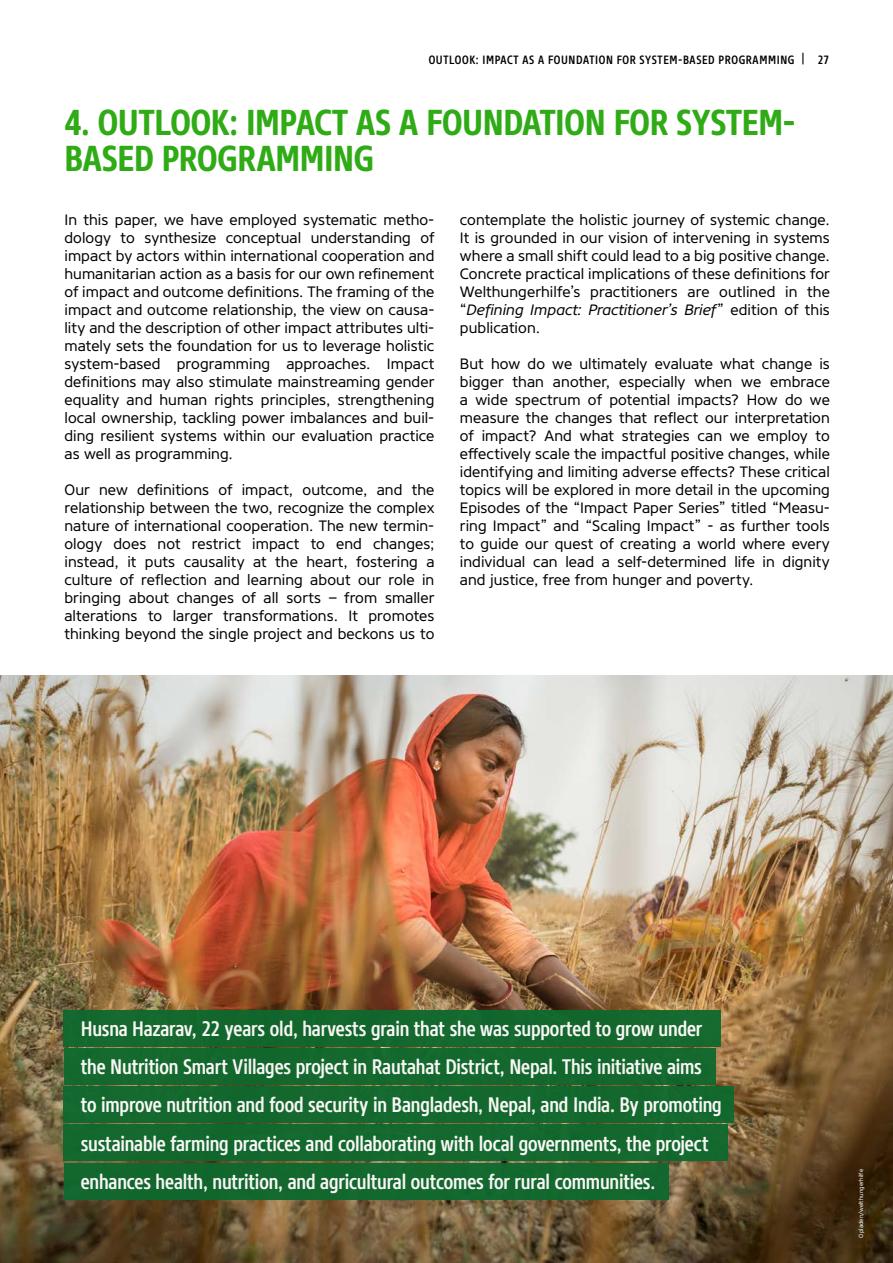
<style>
.page{position:relative;width:893px;height:1263px;background:#fff}
.page>*{position:absolute;margin:0;border:0;box-sizing:border-box;transform-origin:0 0}
.t1{font:36px/36px "CORESANSWHHHEADNR Cn Bd";letter-spacing:-.01em;color:#2fab16}
.t2{font:500 21px/38.2px "Core Sans NR57 Cn";letter-spacing:-.005em;color:#fff}
.t3{font:15px/18px "CORESANSWHHCOPYN Reg";letter-spacing:.005em;color:#000;text-align:justify}
.t4{font:12px "CORESANSWHHSUBNR Cn Md";letter-spacing:.05em;color:#000}
.t5{font:6px "CORESANSWHHCOPYN Reg";color:#fff}
.s1{font-style:italic}
</style>
<div class="page">
<img style="left:0;top:675px;width:893px;height:588px">
<div style="left:64px;top:1010px;width:657px;height:36px;background:#0e692e"></div>
<div style="left:64px;top:1048px;width:651px;height:36px;background:#0e692e"></div>
<div style="left:64px;top:1087px;width:670px;height:36px;background:#0e692e"></div>
<div style="left:64px;top:1125px;width:664px;height:36px;background:#0e692e"></div>
<div style="left:64px;top:1163px;width:604px;height:36px;background:#0e692e"></div>
<p class="t4" style="left:429px;top:52px;width:402px">OUTLOOK: IMPACT AS A FOUNDATION FOR SYSTEM-BASED PROGRAMMING | 27</p>
<h1 class="t1" style="left:64px;top:105px;width:733px">4. OUTLOOK: IMPACT AS A FOUNDATION FOR SYSTEM-<br>BASED PROGRAMMING</h1>
<p class="t3" style="left:64px;top:211px;width:371px">In this paper, we have employed systematic metho&shy;dology to synthesize conceptual understanding of impact by actors within international cooperation and humanitarian action as a basis for our own refinement of impact and outcome definitions. The framing of the impact and outcome relationship, the view on causa&shy;lity and the description of other impact attributes ulti&shy;mately sets the foundation for us to leverage holistic system-based programming approaches. Impact definitions may also stimulate mainstreaming gender equality and human rights principles, strengthening local ownership, tackling power imbalances and buil&shy;ding resilient systems within our evaluation practice as well as programming.</p>
<p class="t3" style="left:64px;top:481px;width:371px">Our new definitions of impact, outcome, and the relationship between the two, recognize the complex nature of international cooperation. The new termin&shy;ology does not restrict impact to end changes; instead, it puts causality at the heart, fostering a culture of reflection and learning about our role in bringing about changes of all sorts – from smaller alterations to larger transformations. It promotes thinking beyond the single project and beckons us to</p>
<p class="t3" style="left:460px;top:211px;width:371px">contemplate the holistic journey of systemic change.<br>It is grounded in our vision of intervening in systems where a small shift could lead to a big positive change.<br>Concrete practical implications of these definitions for Welthungerhilfe’s practitioners are outlined in the “<span class="s1">Defining Impact: Practitioner’s Brief</span>” edition of this publication.</p>
<p class="t3" style="left:460px;top:355px;width:371px">But how do we ultimately evaluate what change is bigger than another, especially when we embrace a wide spectrum of potential impacts? How do we measure the changes that reflect our interpretation of impact? And what strategies can we employ to effectively scale the impactful positive changes, while identifying and limiting adverse effects? These critical topics will be explored in more detail in the upcoming Episodes of the “Impact Paper Series” titled “Measu&shy;ring Impact” and “Scaling Impact” - as further tools to guide our quest of creating a world where every individual can lead a self-determined life in dignity and justice, free from hunger and poverty.</p>
<p class="t2" style="left:81px;top:1009px;width:642px">Husna Hazarav, 22 years old, harvests grain that she was supported to grow under the Nutrition Smart Villages project in Rautahat District, Nepal. This initiative aims to improve nutrition and food security in Bangladesh, Nepal, and India. By promoting sustainable farming practices and collaborating with local governments, the project enhances health, nutrition, and agricultural outcomes for rural communities.</p>
<p class="t5" style="left:857px;top:1237px;width:70px;rotate:-90deg">Opladen/welthungerhilfe</p>
</div>
